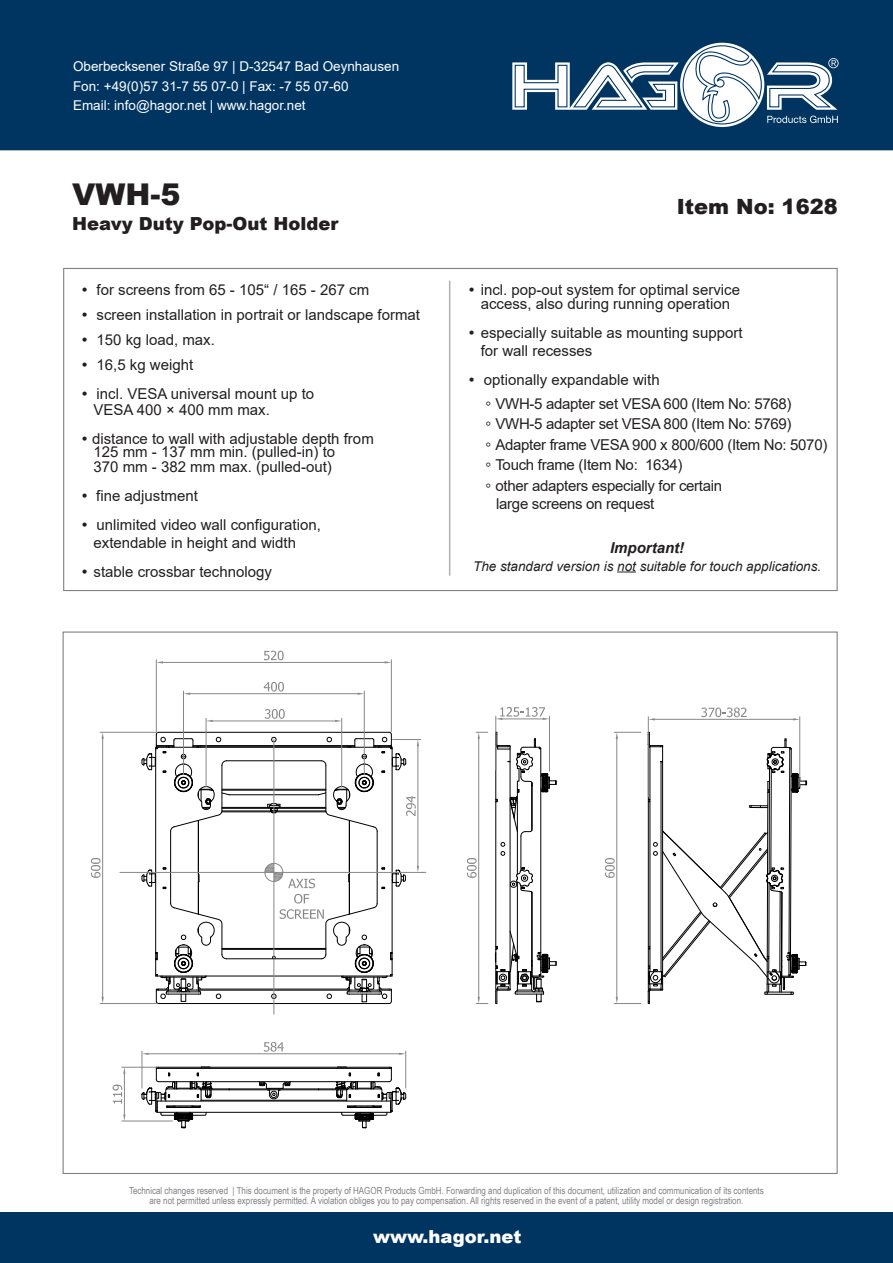
<style>
.page{position:relative;width:893px;height:1263px;background:#fff}
.page>*{position:absolute;margin:0;border:0;box-sizing:border-box;transform-origin:0 0}
.t1{font:900 30px "Arial";color:#231f20}
.t2{font:900 21px "Arial";color:#231f20}
.t3{font:900 18px "Arial";color:#231f20}
.t4{font:900 18px "Arial";color:#fff}
.t5{font:15px/25px "Arial";color:#231f20}
.t6{font:15px/20.5px "Arial";letter-spacing:-.02em;color:#231f20}
.t7{font:italic 700 15px "Arial";color:#231f20}
.t8{font:13.5px/19.5px "Arial";color:#fff}
.t9{font:italic 13.5px "Arial";color:#231f20}
.t10{font:9.75px/10.5px "Arial Narrow";color:#808285;text-align:center}
</style>
<div class="page">
<div style="left:0;top:1213px;width:893px;height:50px;background:#003562"></div>
<div style="left:0;top:0;width:893px;height:150px;background:#003562"></div>
<svg style="left:502px;top:39px;width:358px;height:93px"></svg>
<svg style="left:617px;top:571px;width:19px;height:1px"></svg>
<hr style="left:449px;top:281px;width:1px;height:295px;background:#b0b1b5">
<hr style="left:198px;top:990px;width:151px;height:1px;background:#000">
<hr style="left:198px;top:989px;width:151px;height:1px;background:#000">
<hr style="left:159px;top:1003px;width:230px;height:1px;background:#000">
<hr style="left:198px;top:820px;width:1px;height:94px;background:#000">
<hr style="left:349px;top:820px;width:1px;height:94px;background:#000">
<svg style="left:198px;top:874px;width:2px;height:8px"></svg>
<hr style="left:222px;top:949px;width:104px;height:1px;background:#000">
<hr style="left:222px;top:948px;width:104px;height:1px;background:#000">
<hr style="left:206px;top:976px;width:136px;height:1px;background:#000">
<hr style="left:392px;top:749px;width:1px;height:203px;background:#000">
<hr style="left:155px;top:749px;width:1px;height:203px;background:#000">
<hr style="left:377px;top:831px;width:1px;height:72px;background:#000">
<hr style="left:226px;top:958px;width:95px;height:1px;background:#000">
<hr style="left:170px;top:831px;width:1px;height:72px;background:#000">
<svg style="left:141px;top:869px;width:15px;height:18px"></svg>
<svg style="left:155px;top:902px;width:72px;height:102px"></svg>
<svg style="left:495px;top:732px;width:62px;height:272px"></svg>
<svg style="left:141px;top:1066px;width:265px;height:63px"></svg>
<svg style="left:647px;top:732px;width:161px;height:272px"></svg>
<hr style="left:495px;top:716px;width:1px;height:54px;background:#878787">
<hr style="left:549px;top:716px;width:1px;height:55px;background:#878787">
<svg style="left:496px;top:707px;width:53px;height:13px"></svg>
<hr style="left:648px;top:717px;width:1px;height:80px;background:#878787">
<hr style="left:799px;top:717px;width:1px;height:70px;background:#878787">
<hr style="left:655px;top:719px;width:138px;height:1px;background:#878787">
<svg style="left:648px;top:718px;width:7px;height:2px"></svg>
<svg style="left:793px;top:718px;width:7px;height:2px"></svg>
<svg style="left:701px;top:707px;width:46px;height:10px"></svg>
<hr style="left:156px;top:660px;width:1px;height:72px;background:#878787">
<hr style="left:391px;top:660px;width:1px;height:72px;background:#878787">
<hr style="left:163px;top:662px;width:222px;height:1px;background:#878787">
<svg style="left:156px;top:661px;width:7px;height:2px"></svg>
<svg style="left:264px;top:651px;width:20px;height:9px"></svg>
<hr style="left:183px;top:691px;width:1px;height:84px;background:#878787">
<hr style="left:364px;top:691px;width:1px;height:84px;background:#878787">
<hr style="left:190px;top:693px;width:168px;height:1px;background:#878787">
<svg style="left:264px;top:682px;width:20px;height:9px"></svg>
<hr style="left:206px;top:718px;width:1px;height:69px;background:#878787">
<hr style="left:341px;top:718px;width:1px;height:69px;background:#878787">
<hr style="left:213px;top:721px;width:122px;height:1px;background:#878787">
<svg style="left:206px;top:720px;width:7px;height:2px"></svg>
<svg style="left:335px;top:720px;width:7px;height:2px"></svg>
<svg style="left:265px;top:709px;width:20px;height:10px"></svg>
<hr style="left:100px;top:732px;width:57px;height:1px;background:#878787">
<hr style="left:100px;top:1003px;width:57px;height:1px;background:#878787">
<hr style="left:102px;top:739px;width:1px;height:258px;background:#878787">
<svg style="left:102px;top:732px;width:2px;height:7px"></svg>
<svg style="left:91px;top:858px;width:10px;height:20px"></svg>
<hr style="left:478px;top:739px;width:1px;height:258px;background:#878787">
<svg style="left:476px;top:732px;width:12px;height:7px"></svg>
<svg style="left:476px;top:997px;width:12px;height:7px"></svg>
<svg style="left:467px;top:858px;width:10px;height:20px"></svg>
<hr style="left:616px;top:739px;width:1px;height:258px;background:#878787">
<svg style="left:614px;top:732px;width:27px;height:7px"></svg>
<svg style="left:614px;top:997px;width:27px;height:7px"></svg>
<svg style="left:605px;top:858px;width:10px;height:20px"></svg>
<hr style="left:122px;top:1067px;width:35px;height:1px;background:#878787">
<hr style="left:122px;top:1121px;width:50px;height:1px;background:#878787">
<hr style="left:124px;top:1074px;width:1px;height:40px;background:#878787">
<svg style="left:123px;top:1067px;width:2px;height:7px"></svg>
<svg style="left:123px;top:1114px;width:2px;height:7px"></svg>
<svg style="left:113px;top:1084px;width:9px;height:19px"></svg>
<hr style="left:142px;top:1051px;width:1px;height:37px;background:#878787">
<hr style="left:405px;top:1051px;width:1px;height:37px;background:#878787">
<hr style="left:149px;top:1053px;width:250px;height:1px;background:#878787">
<svg style="left:142px;top:1053px;width:7px;height:2px"></svg>
<svg style="left:399px;top:1053px;width:7px;height:2px"></svg>
<svg style="left:264px;top:1042px;width:20px;height:10px"></svg>
<hr style="left:120px;top:872px;width:306px;height:1px;background:#878787">
<hr style="left:418px;top:746px;width:1px;height:120px;background:#878787">
<svg style="left:417px;top:866px;width:6px;height:6px"></svg>
<svg style="left:141px;top:731px;width:280px;height:101px"></svg>
<hr style="left:274px;top:739px;width:1px;height:275px;background:#878787">
<svg style="left:264px;top:863px;width:142px;height:141px"></svg>
<p class="t8" style="left:73px;top:57px;width:328px">Oberbecksener Straße 97 | D-32547 Bad Oeynhausen<br>Fon: +49(0)57 31-7 55 07-0 | Fax: -7 55 07-60<br>Email: info@hagor.net | www.hagor.net</p>
<h1 class="t1" style="left:72px;top:172px;width:110px">VWH-5</h1>
<p class="t3" style="left:72px;top:211px;width:268px">Heavy Duty Pop-Out Holder</p>
<p class="t5" style="left:97px;top:277px;width:325px">for screens from 65 - 105“ / 165 - 267 cm<br>screen installation in portrait or landscape format<br>150 kg load, max.<br>16,5 kg weight</p>
<p class="t5" style="left:94px;top:385px;width:222px;line-height:16.5px">incl. VESA universal mount up to<br>VESA 400 × 400 mm max.</p>
<p class="t5" style="left:92px;top:432px;width:283px;line-height:13px">distance to wall with adjustable depth from<br>125 mm - 137 mm min. (pulled-in) to</p>
<p class="t5" style="left:94px;top:452px;width:240px;line-height:29.1px">370 mm - 382 mm max. (pulled-out) fine adjustment<br>unlimited video wall configuration,</p>
<p class="t5" style="left:94px;top:528px;width:204px;line-height:29.1px">extendable in height and width stable crossbar technology</p>
<h2 class="t2" style="left:677px;top:191px;width:163px">Item No: 1628</h2>
<p class="t5" style="left:481px;top:282px;width:261px;line-height:14.5px">incl. pop-out system for optimal service access, also during running operation</p>
<p class="t5" style="left:481px;top:324px;width:263px;line-height:18px">especially suitable as mounting support for wall recesses</p>
<p class="t6" style="left:495px;top:368px;width:298px;line-height:23.5px;text-indent:-12px">optionally expandable with<br>VWH-5 adapter set VESA 600 (Item No: 5768)</p>
<p class="t6" style="left:495px;top:414px;width:333px">VWH-5 adapter set VESA 800 (Item No: 5769)<br>Adapter frame VESA 900 x 800/600 (Item No: 5070)<br>Touch frame (Item No: 1634)<br>other adapters especially for certain</p>
<p class="t6" style="left:496px;top:493px;width:160px">large screens on request</p>
<p class="t7" style="left:610px;top:537px;width:76px">Important!</p>
<p class="t9" style="left:473px;top:557px;width:350px">The standard version is not suitable for touch applications.</p>
<p class="t10" style="left:129px;top:1184px;width:636px">Technical changes reserved | This document is the property of HAGOR Products GmbH. Forwarding and duplication of this document, utilization and communication of its contents are not permitted unless expressly permitted. A violation obliges you to pay compensation. All rights reserved in the event of a patent, utility model or design registration.</p>
<p class="t4" style="left:373px;top:1223px;width:150px">www.hagor.net</p>
</div>
